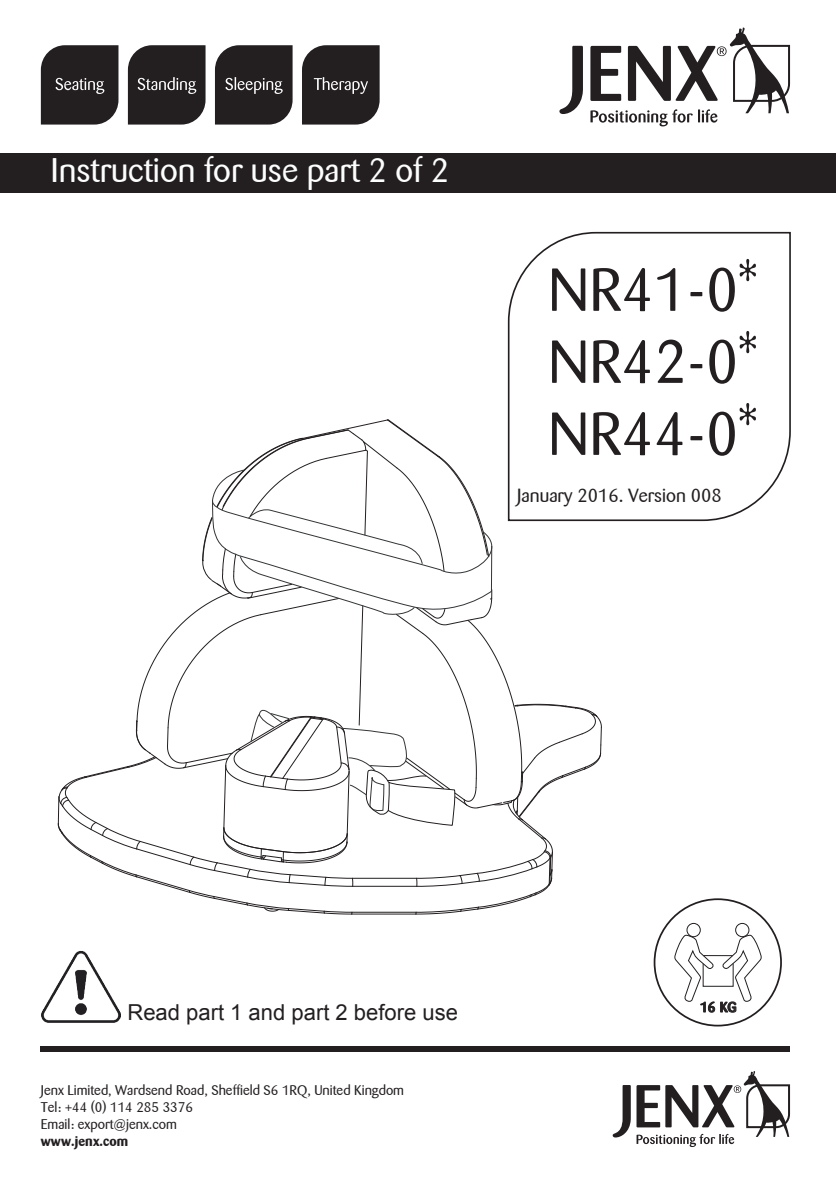
<style>
.page{position:relative;width:840px;height:1191px;background:#fff}
.page>*{position:absolute;margin:0;border:0;box-sizing:border-box;transform-origin:0 0}
.t1{font:60px/72px "Barmeno";color:#231f20;text-align:justify}
.t2{font:34px "Barmeno";color:#fcfdfd}
.t3{font:22px "Arial";color:#231f20}
.t4{font:19px "Barmeno";color:#231f20}
.t5{font:14px/16.8px "Barmeno";color:#231f20}
.t6{font:500 14px "Barmeno";color:#231f20}
.s1{font-weight:700}
</style>
<div class="page">
<svg style="left:559px;top:46px;width:23px;height:68px"></svg>
<svg style="left:590px;top:27px;width:200px;height:99px"></svg>
<div style="left:0;top:153px;width:835px;height:40px;background:#231f20"></div>
<div style="left:40px;top:1046px;width:749px;height:6px;background:#231f20"></div>
<svg style="left:41px;top:45px;width:77px;height:80px;background:#343031"></svg>
<svg style="left:128px;top:45px;width:77px;height:80px;background:#353233"></svg>
<svg style="left:215px;top:45px;width:77px;height:80px;background:#353233"></svg>
<svg style="left:302px;top:45px;width:77px;height:80px;background:#343131"></svg>
<svg style="left:612px;top:1085px;width:18px;height:52px"></svg>
<svg style="left:636px;top:1071px;width:154px;height:76px"></svg>
<svg style="left:507px;top:231px;width:284px;height:291px"></svg>
<div style="left:734px;top:923px;width:15px;height:14px;border:1px solid #231f20;border-radius:50%"></div>
<div style="left:686px;top:923px;width:14px;height:14px;border:1px solid #231f20;border-radius:50%"></div>
<svg style="left:673px;top:933px;width:88px;height:79px"></svg>
<img style="left:41px;top:951px;width:79px;height:72px">
<svg style="left:57px;top:419px;width:545px;height:496px"></svg>
<p class="t2" style="left:51px;top:151px;width:400px">Instruction for use part 2 of 2</p>
<p class="t1" style="left:547px;top:255px;width:210px">NR41-0* NR42-0* NR44-0*</p>
<p class="t4" style="left:517px;top:484px;width:206px">January 2016. Version 008</p>
<p class="t3" style="left:127px;top:998px;width:332px">Read part 1 and part 2 before use</p>
<p class="t5" style="left:41px;top:1082px;width:364px">Jenx Limited, Wardsend Road, Sheffield S6 1RQ, United Kingdom<br>Tel: +44 (0) 114 285 3376<br>Email: export@jenx.com<br><span class="s1">www.jenx.com</span></p>
<p class="t6" style="left:699px;top:999px;width:38px">16 KG</p>
</div>
